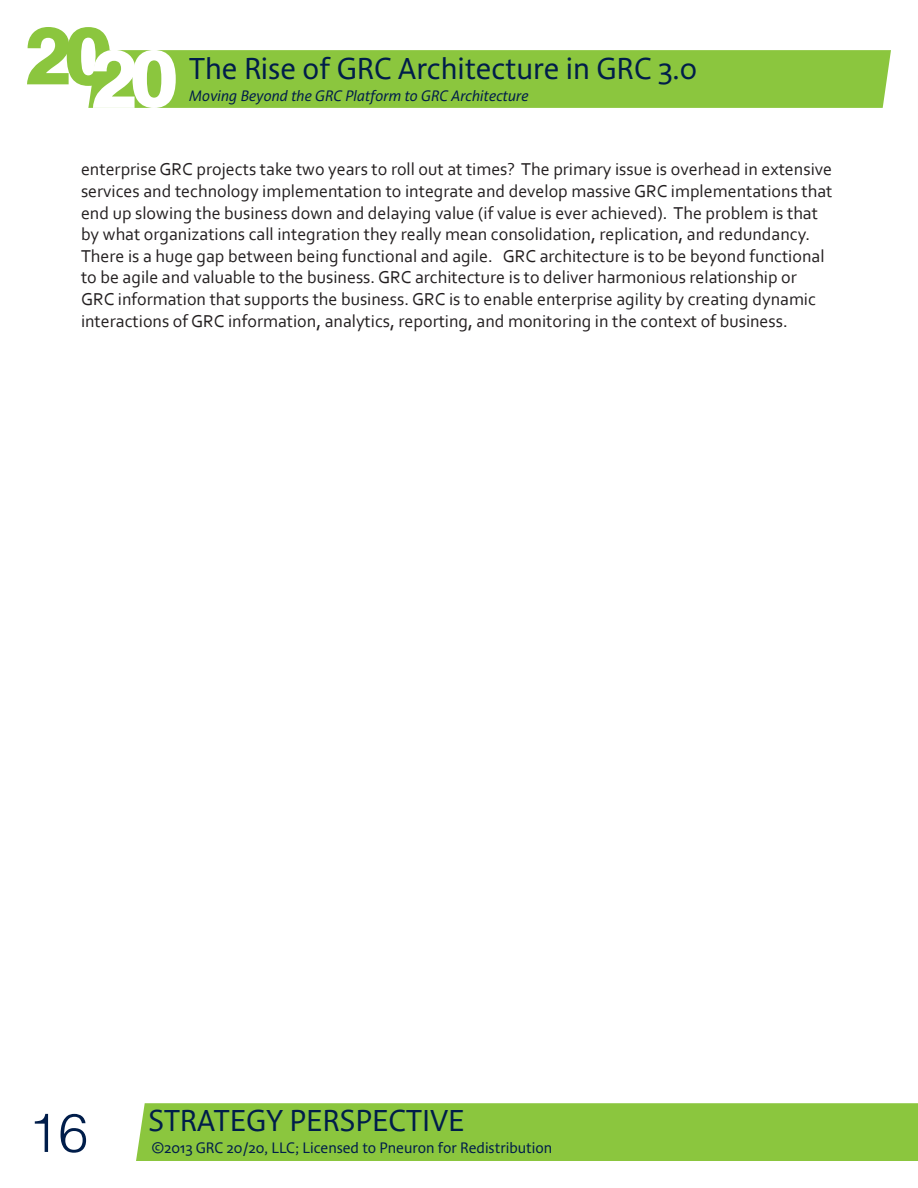
<style>
.page{position:relative;width:918px;height:1188px;background:#fff}
.page>*{position:absolute;margin:0;border:0;box-sizing:border-box;transform-origin:0 0}
.t1{font:300 54px "Helvetica";color:#001d4a}
.t2{font:30px "Acorde";color:#001d4a}
.t3{font:18px/21.6px "Corbel";color:#231f20}
.t4{font:15px "Acorde";color:#001d4a}
.t5{font:italic 15px "Acorde";color:#001d4a}
</style>
<div class="page">
<div style="left:176px;top:50px;width:715px;height:58px;background:#8bc63e"></div>
<svg style="left:27px;top:27px;width:149px;height:81px"></svg>
<div style="left:136px;top:1103px;width:782px;height:58px;background:#8bc63e"></div>
<h2 class="t2" style="left:189px;top:51px;width:509px">The Rise of GRC Architecture in GRC 3.0</h2>
<p class="t5" style="left:189px;top:87px;width:341px">Moving Beyond the GRC Platform to GRC Architecture</p>
<p class="t3" style="left:81px;top:158px;width:753px">enterprise GRC projects take two years to roll out at times? The primary issue is overhead in extensive services and technology implementation to integrate and develop massive GRC implementations that end up slowing the business down and delaying value (if value is ever achieved). The problem is that by what organizations call integration they really mean consolidation, replication, and redundancy.<br>There is a huge gap between being functional and agile. GRC architecture is to be beyond functional to be agile and valuable to the business. GRC architecture is to deliver harmonious relationship or GRC information that supports the business. GRC is to enable enterprise agility by creating dynamic interactions of GRC information, analytics, reporting, and monitoring in the context of business.</p>
<h1 class="t1" style="left:28px;top:1089px;width:62px">16</h1>
<h2 class="t2" style="left:148px;top:1103px;width:318px">STRATEGY PERSPECTIVE</h2>
<p class="t4" style="left:152px;top:1138px;width:402px">©2013 GRC 20/20, LLC; Licensed to Pneuron for Redistribution</p>
</div>
